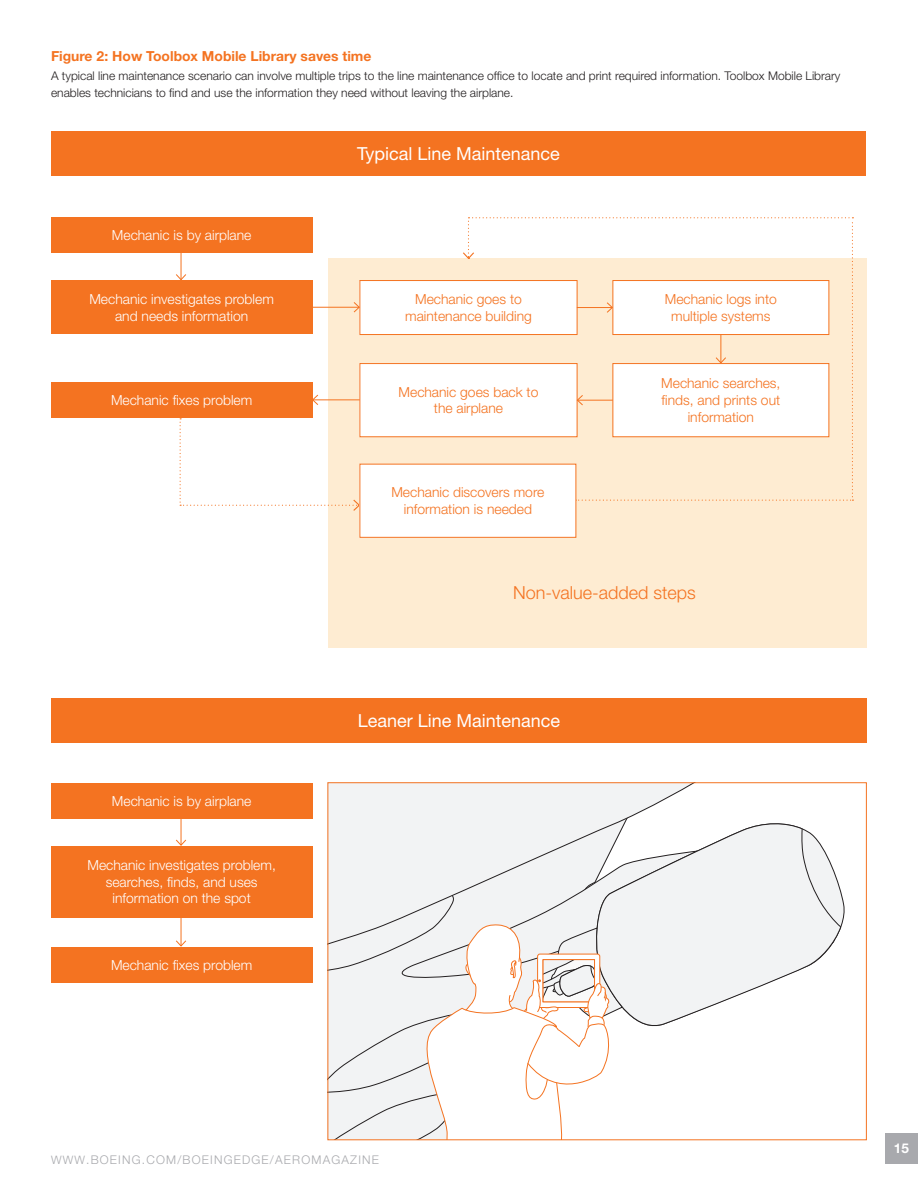
<style>
.page{position:relative;width:918px;height:1188px;background:#fff}
.page>*{position:absolute;margin:0;border:0;box-sizing:border-box;transform-origin:0 0}
.t1{font:18px "Helvetica Neue LT Std";color:#fff}
.t2{font:300 18px "Helvetica Neue LT Std";color:#f47321}
.t3{font:300 13.8px/16.6px "Helvetica Neue LT Std";color:#fff;text-align:center}
.t4{font:300 13.8px/16.6px "Helvetica Neue LT Std";color:#f47321;text-align:center}
.t5{font:700 13.8px "Helvetica Neue LT Std";color:#f47321}
.t6{font:700 13.5px "Helvetica Neue LT Std";color:#fff}
.t7{font:300 12px/16.5px "Helvetica Neue LT Std";color:#231f20}
.t8{font:300 12px "Helvetica Neue LT Std";letter-spacing:.1em;color:#a8a9ad}
.s1{font-size:11.7px}
</style>
<div class="page">
<div style="left:885px;top:1133px;width:33px;height:30px;background:#a8a9ad"></div>
<div style="left:329px;top:259px;width:538px;height:389px;background:#feecd2"></div>
<div style="left:51px;top:217px;width:261px;height:36px;background:#f47321"></div>
<div style="left:51px;top:280px;width:261px;height:54px;background:#f47321"></div>
<div style="left:51px;top:382px;width:261px;height:36px;background:#f47321"></div>
<div style="left:51px;top:131px;width:815px;height:45px;background:#f47321"></div>
<div style="left:360px;top:281px;width:217px;height:54px;background:#fff"></div>
<div style="left:360px;top:280px;width:217px;height:55px;border:1px solid #f47321"></div>
<div style="left:360px;top:364px;width:217px;height:73px;background:#fff"></div>
<div style="left:360px;top:363px;width:217px;height:74px;border:1px solid #f47321"></div>
<svg style="left:176px;top:253px;width:11px;height:27px"></svg>
<hr style="left:312px;top:307px;width:47px;height:1px;background:#f47321">
<svg style="left:353px;top:301px;width:7px;height:12px"></svg>
<hr style="left:313px;top:399px;width:47px;height:1px;background:#f47321">
<svg style="left:312px;top:394px;width:7px;height:12px"></svg>
<svg style="left:180px;top:418px;width:181px;height:94px"></svg>
<svg style="left:462px;top:217px;width:391px;height:284px"></svg>
<div style="left:360px;top:464px;width:216px;height:73px;background:#fff"></div>
<div style="left:360px;top:464px;width:216px;height:74px;border:1px solid #f47321"></div>
<div style="left:51px;top:783px;width:261px;height:36px;background:#f47321"></div>
<div style="left:51px;top:846px;width:261px;height:72px;background:#f47321"></div>
<div style="left:51px;top:947px;width:261px;height:36px;background:#f47321"></div>
<svg style="left:176px;top:819px;width:11px;height:27px"></svg>
<svg style="left:176px;top:918px;width:11px;height:29px"></svg>
<svg style="left:329px;top:784px;width:364px;height:66px"></svg>
<div style="left:329px;top:784px;width:263px;height:28px;background:#f2f3f4"></div>
<svg style="left:592px;top:822px;width:250px;height:188px"></svg>
<svg style="left:329px;top:850px;width:373px;height:288px"></svg>
<div style="left:51px;top:698px;width:816px;height:45px;background:#f47321"></div>
<p class="t5" style="left:51px;top:47px;width:322px">Figure 2: How Toolbox Mobile Library saves time</p>
<p class="t7" style="left:51px;top:67px;width:791px">A typical line maintenance scenario can involve multiple trips to the line maintenance office to locate and print required information. Toolbox Mobile Library enables technicians to find and use the information they need without leaving the airplane.</p>
<p class="t3" style="left:112px;top:227px;width:141px">Mechanic is by airplane</p>
<p class="t3" style="left:89px;top:290px;width:186px">Mechanic investigates problem and needs information</p>
<p class="t3" style="left:111px;top:391px;width:143px">Mechanic fixes problem</p>
<p class="t3" style="left:112px;top:792px;width:141px">Mechanic is by airplane</p>
<p class="t3" style="left:88px;top:857px;width:190px">Mechanic investigates problem, searches, finds, and uses information on the spot</p>
<p class="t3" style="left:111px;top:956px;width:143px">Mechanic fixes problem</p>
<h1 class="t1" style="left:357px;top:143px;width:204px">Typical Line Maintenance</h1>
<p class="t4" style="left:405px;top:291px;width:128px">Mechanic goes to maintenance building</p>
<p class="t4" style="left:399px;top:383px;width:141px">Mechanic goes back to the airplane</p>
<p class="t4" style="left:391px;top:484px;width:154px">Mechanic discovers more information is needed</p>
<p class="t4" style="left:665px;top:291px;width:114px">Mechanic logs into multiple systems</p>
<p class="t4" style="left:661px;top:375px;width:121px">Mechanic searches, finds, and prints out information</p>
<h1 class="t2" style="left:513px;top:581px;width:184px">Non-value-added steps</h1>
<h1 class="t1" style="left:358px;top:710px;width:204px">Leaner Line Maintenance</h1>
<p class="t8" style="left:51px;top:1152px;width:330px"><span class="s1">WWW</span>.BOEING.COM/BOEINGEDGE/AEROMAGAZINE</p>
<p class="t6" style="left:894px;top:1140px;width:17px">15</p>
</div>
